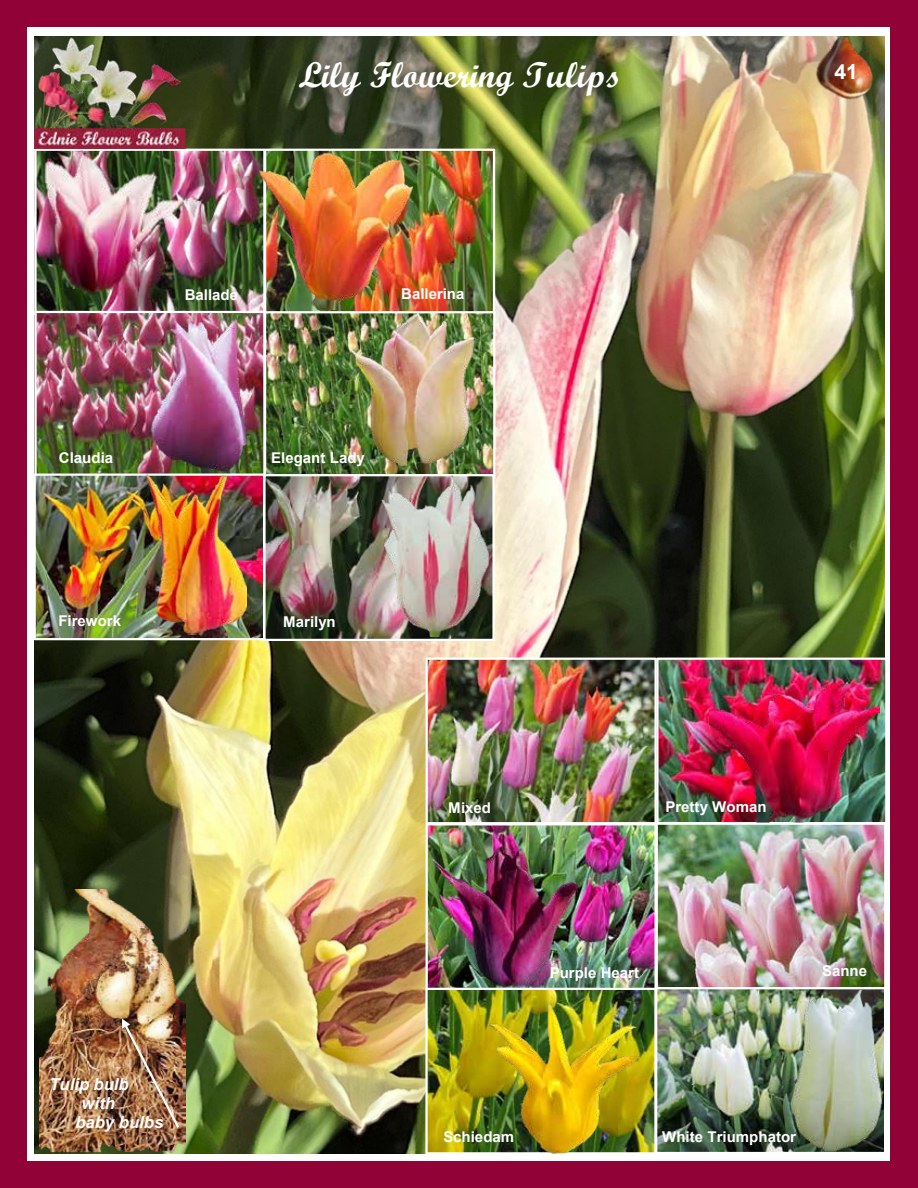
<style>
.page{position:relative;width:918px;height:1188px;background:#910236}
.page>*{position:absolute;margin:0;border:0;box-sizing:border-box;transform-origin:0 0}
.t1{font:35.7px "Script MT Bold";color:#fff}
.t2{font:700 20.85px "Arial";color:#fff}
.t3{font:italic 700 16.5px "Arial";color:#fff}
.t4{font:700 14.85px "Arial";color:#fff}
</style>
<div class="page">
<div style="left:27px;top:27px;width:864px;height:1134px;background:#fff"></div>
<img style="left:34px;top:36px;width:850px;height:1117px">
<img style="left:806px;top:36px;width:79px;height:75px">
<img style="left:37px;top:152px;width:226px;height:322px">
<img style="left:267px;top:152px;width:225px;height:486px">
<div style="left:264px;top:149px;width:231px;height:167px;border:2px solid #fff"></div>
<div style="left:34px;top:311px;width:232px;height:167px;border:2px solid #fff"></div>
<div style="left:264px;top:311px;width:231px;height:167px;border:2px solid #fff"></div>
<img style="left:34px;top:148px;width:156px;height:162px">
<img style="left:350px;top:311px;width:125px;height:163px">
<img style="left:37px;top:477px;width:451px;height:161px">
<img style="left:254px;top:147px;width:161px;height:162px">
<img style="left:148px;top:317px;width:102px;height:162px">
<div style="left:34px;top:474px;width:231px;height:166px;border:2px solid #fff"></div>
<img style="left:138px;top:472px;width:108px;height:162px">
<div style="left:263px;top:474px;width:232px;height:167px;border:2px solid #fff"></div>
<img style="left:379px;top:474px;width:111px;height:162px">
<img style="left:429px;top:661px;width:225px;height:160px">
<div style="left:426px;top:658px;width:231px;height:166px;border:2px solid #fff"></div>
<img style="left:659px;top:661px;width:225px;height:160px">
<div style="left:656px;top:658px;width:231px;height:166px;border:2px solid #fff"></div>
<img style="left:710px;top:682px;width:170px;height:141px">
<img style="left:429px;top:826px;width:225px;height:161px">
<div style="left:426px;top:823px;width:231px;height:167px;border:2px solid #fff"></div>
<img style="left:430px;top:829px;width:147px;height:159px">
<img style="left:659px;top:826px;width:224px;height:161px">
<div style="left:656px;top:823px;width:230px;height:167px;border:2px solid #fff"></div>
<img style="left:428px;top:991px;width:226px;height:160px">
<div style="left:425px;top:988px;width:232px;height:166px;border:2px solid #fff"></div>
<img style="left:658px;top:990px;width:126px;height:161px">
<div style="left:655px;top:987px;width:231px;height:167px;border:2px solid #fff"></div>
<img style="left:483px;top:1002px;width:161px;height:152px">
<img style="left:784px;top:989px;width:102px;height:162px">
<img style="left:40px;top:889px;width:145px;height:265px">
<img style="left:122px;top:1019px;width:57px;height:109px">
<img style="left:34px;top:36px;width:151px;height:112px">
<h1 class="t1" style="left:299px;top:53px;width:324px">Lily Flowering Tulips</h1>
<h2 class="t2" style="left:835px;top:58px;width:25px">41</h2>
<p class="t4" style="left:185px;top:285px;width:55px">Ballade</p>
<p class="t4" style="left:401px;top:284px;width:65px">Ballerina</p>
<p class="t4" style="left:59px;top:448px;width:56px">Claudia</p>
<p class="t4" style="left:271px;top:448px;width:95px">Elegant Lady</p>
<p class="t4" style="left:58px;top:611px;width:64px">Firework</p>
<p class="t4" style="left:283px;top:612px;width:54px">Marilyn</p>
<p class="t3" style="left:49px;top:1074px;width:81px">Tulip bulb</p>
<p class="t3" style="left:82px;top:1093px;width:35px">with</p>
<p class="t3" style="left:75px;top:1112px;width:89px">baby bulbs</p>
<p class="t4" style="left:448px;top:798px;width:44px">Mixed</p>
<p class="t4" style="left:665px;top:797px;width:103px">Pretty Woman</p>
<p class="t4" style="left:550px;top:963px;width:91px">Purple Heart</p>
<p class="t4" style="left:822px;top:961px;width:47px">Sanne</p>
<p class="t4" style="left:443px;top:1127px;width:72px">Schiedam</p>
<p class="t4" style="left:662px;top:1127px;width:135px">White Triumphator</p>
</div>
